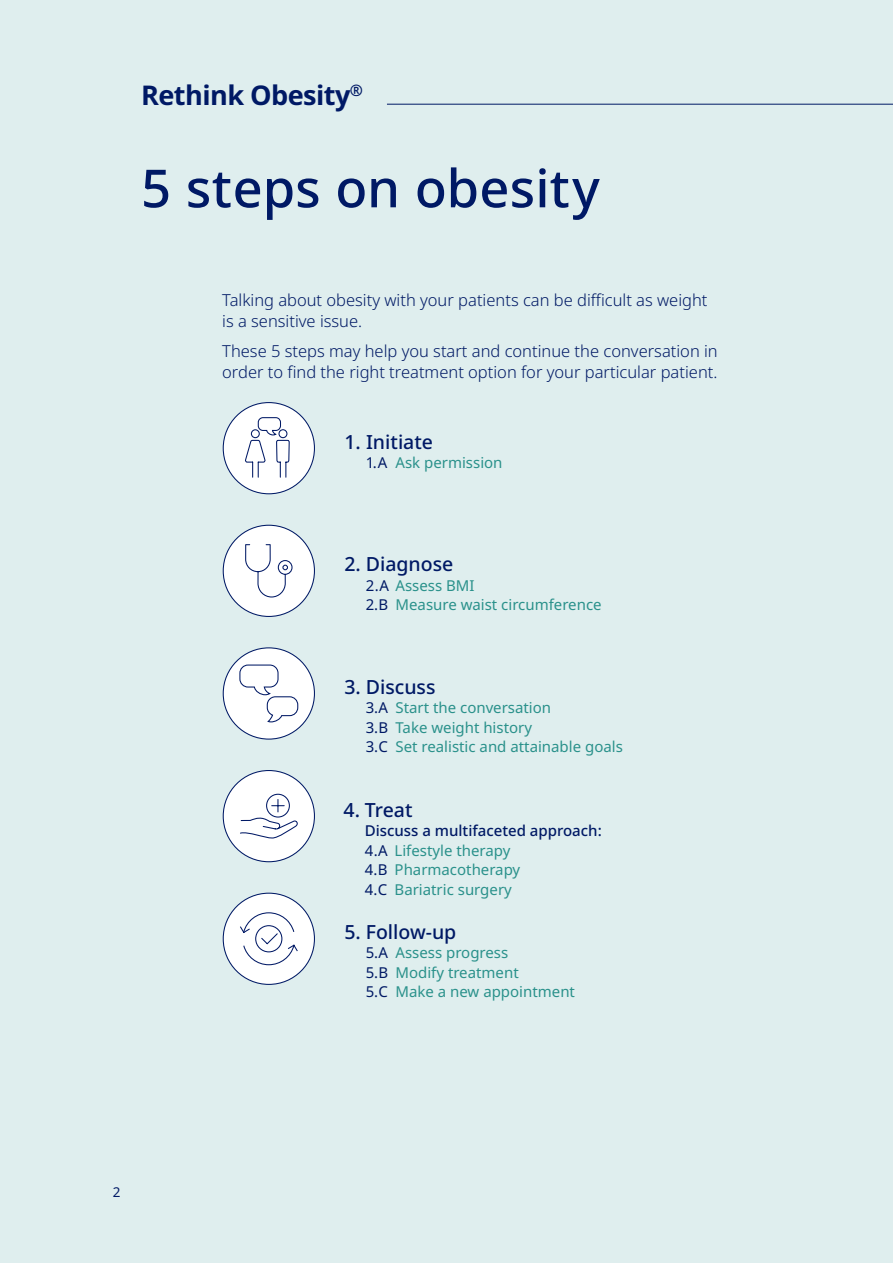
<style>
.page{position:relative;width:893px;height:1263px;background:#dfeeee}
.page>*{position:absolute;margin:0;border:0;box-sizing:border-box;transform-origin:0 0}
.t1{font:500 52.5px "Apis";letter-spacing:.005em;color:#001965}
.t2{font:700 27.15px "Apis";letter-spacing:-.02em;color:#001965}
.t3{font:500 19.5px "Apis";color:#001965}
.t4{font:300 16.5px/21px "Apis";color:#001965}
.t5{font:15px/19.5px "Apis";color:#2a918b}
.t6{font:13.5px "Apis";color:#001965}
.s1{color:#001965}
.s2{font-weight:500;color:#001965}
</style>
<div class="page">
<hr style="left:387px;top:104px;width:506px;height:1px;background:#001965">
<div style="left:223px;top:403px;width:91px;height:91px;background:#fff;border-radius:50%"></div>
<svg style="left:245px;top:417px;width:45px;height:61px"></svg>
<div style="left:223px;top:525px;width:91px;height:91px;background:#fff;border-radius:50%"></div>
<svg style="left:245px;top:544px;width:48px;height:54px"></svg>
<div style="left:223px;top:648px;width:91px;height:91px;background:#fff;border-radius:50%"></div>
<svg style="left:239px;top:664px;width:60px;height:59px"></svg>
<div style="left:223px;top:770px;width:91px;height:92px;background:#fff;border-radius:50%"></div>
<div style="left:266px;top:794px;width:24px;height:23px;border:1px solid #001965;border-radius:50%"></div>
<svg style="left:240px;top:798px;width:58px;height:41px"></svg>
<div style="left:223px;top:893px;width:91px;height:91px;background:#fff;border-radius:50%"></div>
<svg style="left:240px;top:912px;width:58px;height:54px"></svg>
<h2 class="t2" style="left:141px;top:76px;width:224px">Rethink Obesity<sup>®</sup></h2>
<h1 class="t1" style="left:141px;top:151px;width:460px">5 steps on obesity</h1>
<p class="t4" style="left:222px;top:290px;width:487px">Talking about obesity with your patients can be difficult as weight is a sensitive issue.</p>
<p class="t4" style="left:222px;top:340px;width:497px">These 5 steps may help you start and continue the conversation in order to find the right treatment option for your particular patient.</p>
<h3 class="t3" style="left:344px;top:428px;width:90px">1. Initiate</h3>
<p class="t5" style="left:366px;top:453px;width:138px"><span class="s1">1.A</span> Ask permission</p>
<h3 class="t3" style="left:344px;top:551px;width:110px">2. Diagnose</h3>
<p class="t5" style="left:366px;top:576px;width:237px"><span class="s1">2.A</span> Assess BMI<br><span class="s1">2.B</span> Measure waist circumference</p>
<h3 class="t3" style="left:344px;top:673px;width:93px">3. Discuss</h3>
<p class="t5" style="left:366px;top:698px;width:259px"><span class="s1">3.A</span> Start the conversation<br><span class="s1">3.B</span> Take weight history<br><span class="s1">3.C</span> Set realistic and attainable goals</p>
<h3 class="t3" style="left:344px;top:796px;width:70px">4. Treat</h3>
<p class="t5" style="left:365px;top:821px;width:238px"><span class="s2">Discuss a multifaceted approach:<br></span><span class="s1">4.A</span> Lifestyle therapy<br><span class="s1">4.B</span> Pharmacotherapy<br><span class="s1">4.C</span> Bariatric surgery</p>
<h3 class="t3" style="left:344px;top:918px;width:113px">5. Follow-up</h3>
<p class="t5" style="left:366px;top:943px;width:211px"><span class="s1">5.A</span> Assess progress<br><span class="s1">5.B</span> Modify treatment<br><span class="s1">5.C</span> Make a new appointment</p>
<p class="t6" style="left:113px;top:1183px;width:9px">2</p>
</div>
